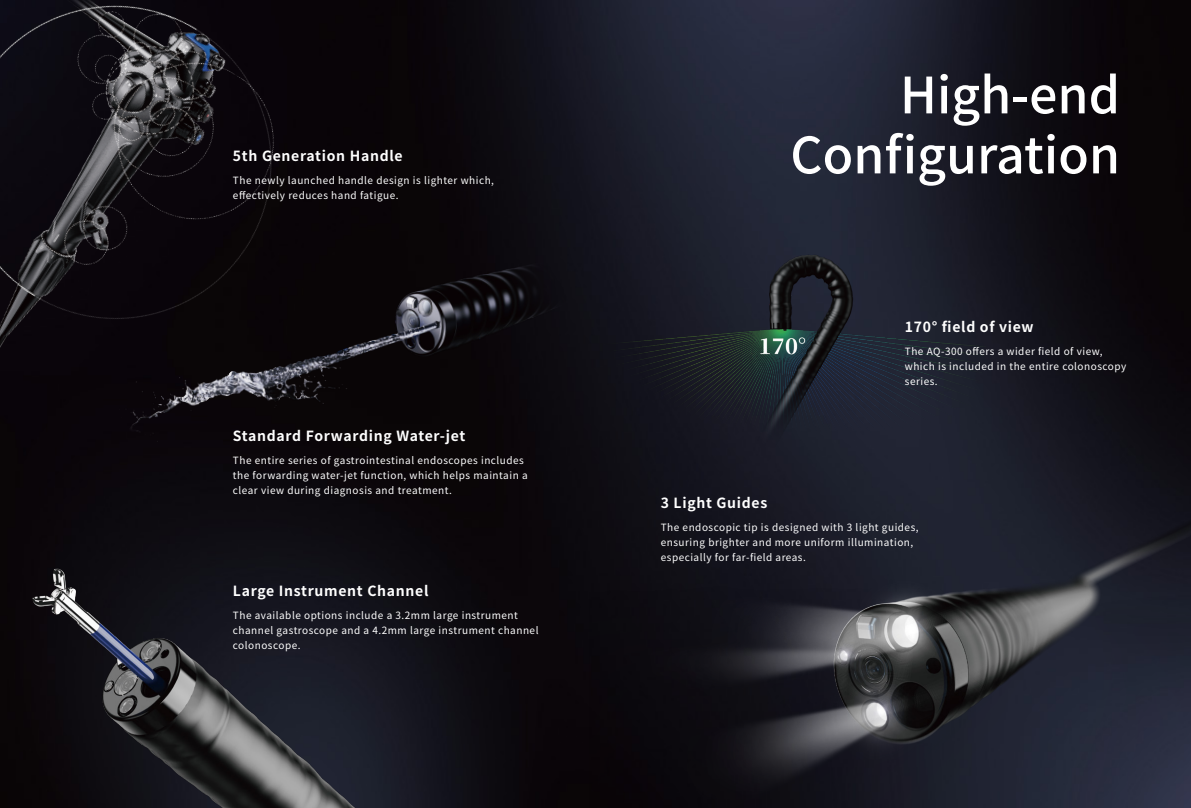
<style>
.page{position:relative;width:1191px;height:808px;background:#fff}
.page>*{position:absolute;margin:0;border:0;box-sizing:border-box;transform-origin:0 0}
.t1{font:500 50px/60px "Source Han Sans CN";color:#fff;text-align:right}
.t2{font:700 14px "Source Han Sans CN";letter-spacing:.05em;color:#fff}
.t3{font:10px/15px "Source Han Sans CN";letter-spacing:.05em;color:#fff}
</style>
<div class="page">
<img style="left:407px;top:0;width:784px;height:808px">
<img style="left:0;top:464px;width:524px;height:344px">
<img style="left:0;top:0;width:407px;height:496px">
<img style="left:8px;top:251px;width:647px;height:206px">
<img style="left:589px;top:489px;width:602px;height:319px">
<img style="left:601px;top:243px;width:416px;height:205px">
<h2 class="t2" style="left:233px;top:148px;width:171px">5th Generation Handle</h2>
<p class="t3" style="left:233px;top:174px;width:262px">The newly launched handle design is lighter which, effectively reduces hand fatigue.</p>
<h2 class="t2" style="left:233px;top:427px;width:234px">Standard Forwarding Water-jet</h2>
<p class="t3" style="left:233px;top:453px;width:296px">The entire series of gastrointestinal endoscopes includes the forwarding water-jet function, which helps maintain a clear view during diagnosis and treatment.</p>
<h2 class="t2" style="left:233px;top:583px;width:197px">Large Instrument Channel</h2>
<p class="t3" style="left:233px;top:608px;width:307px">The available options include a 3.2mm large instrument channel gastroscope and a 4.2mm large instrument channel colonoscope.</p>
<h1 class="t1" style="left:790px;top:66px;width:331px">High-end<br>Configuration</h1>
<h2 class="t2" style="left:905px;top:319px;width:130px">170° field of view</h2>
<p class="t3" style="left:905px;top:344px;width:223px">The AQ-300 offers a wider field of view, which is included in the entire colonoscopy series.</p>
<h2 class="t2" style="left:661px;top:495px;width:108px">3 Light Guides</h2>
<p class="t3" style="left:661px;top:520px;width:259px">The endoscopic tip is designed with 3 light guides, ensuring brighter and more uniform illumination, especially for far-field areas.</p>
</div>
